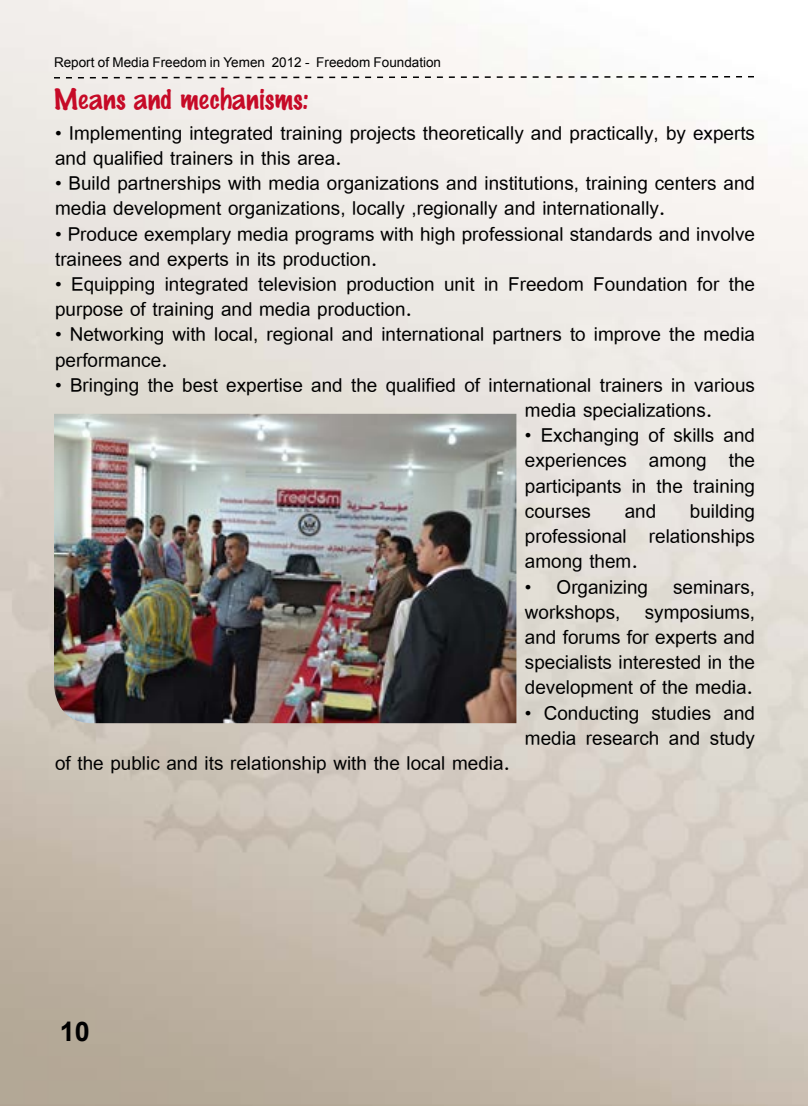
<style>
.page{position:relative;width:808px;height:1106px;background:#fff}
.page>*{position:absolute;margin:0;border:0;box-sizing:border-box;transform-origin:0 0}
.t1{font:30px "Marking Pen";color:#c60a27}
.t2{font:700 27px "Arial";color:#000}
.t3{font:21px/25.2px "Simplified Arabic";color:#000}
.t4{font:13.5px "Arial";color:#000}
</style>
<div class="page">
<svg style="left:52px;top:75px;width:702px;height:4px"></svg>
<img style="left:54px;top:414px;width:462px;height:309px">
<p class="t4" style="left:54px;top:54px;width:389px">Report of Media Freedom in Yemen 2012 - Freedom Foundation</p>
<h1 class="t1" style="left:54px;top:82px;width:256px">Means and mechanisms:</h1>
<p class="t3" style="left:55px;top:121px;width:701px">• Implementing integrated training projects theoretically and practically, by experts and qualified trainers in this area.</p>
<p class="t3" style="left:55px;top:171px;width:701px">• Build partnerships with media organizations and institutions, training centers and media development organizations, locally ,regionally and internationally.</p>
<p class="t3" style="left:55px;top:221px;width:701px">• Produce exemplary media programs with high professional standards and involve trainees and experts in its production.</p>
<p class="t3" style="left:55px;top:272px;width:701px">• Equipping integrated television production unit in Freedom Foundation for the purpose of training and media production.</p>
<p class="t3" style="left:55px;top:322px;width:701px">• Networking with local, regional and international partners to improve the media performance.</p>
<p class="t3" style="left:525px;top:373px;width:232px;text-indent:-470px">• Bringing the best expertise and the qualified of international trainers in various media specializations.</p>
<p class="t3" style="left:525px;top:423px;width:232px;text-align:justify">• Exchanging of skills and experiences among the participants in the training courses</p>
<p class="t3" style="left:525px;top:499px;width:232px;text-align:justify;text-indent:165px">building professional relationships among them.</p>
<p class="t3" style="left:525px;top:574px;width:232px;text-align:justify">• Organizing seminars, workshops, symposiums, and forums for experts and specialists interested in the development of the media.</p>
<p class="t3" style="left:525px;top:700px;width:232px">• Conducting studies and media research and study</p>
<p class="t3" style="left:625px;top:499px;width:33px">and</p>
<p class="t3" style="left:55px;top:751px;width:457px">of the public and its relationship with the local media.</p>
<p class="t2" style="left:60px;top:1013px;width:32px">10</p>
</div>
